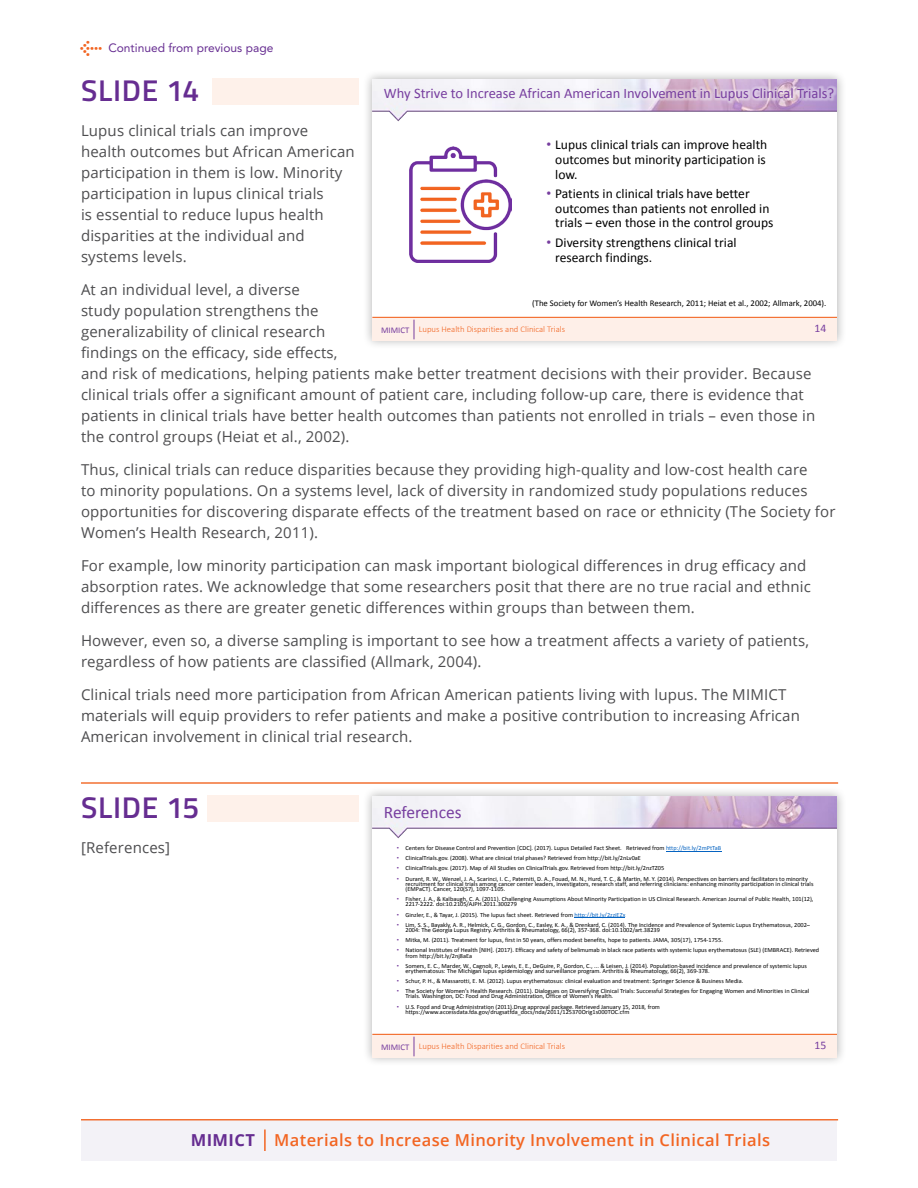
<style>
.page{position:relative;width:918px;height:1188px;background:#fff}
.page>*{position:absolute;margin:0;border:0;box-sizing:border-box;transform-origin:0 0}
.t1{font:600 30px "Titillium";letter-spacing:.025em;color:#662d91}
.t2{font:17.4px "Calibri";color:#773e9f}
.t3{font:600 16.5px "Open Sans";letter-spacing:.025em;color:#f26522}
.t4{font:15px/21px "Open Sans";letter-spacing:.01em;color:#4d4d4f}
.t5{font:14.55px "Calibri";color:#773e9f}
.t6{font:13.5px/14.7px "Calibri";color:#000}
.t7{font:12px "Avenir LT Std";color:#662d91}
.t8{font:11.55px "Calibri";color:#773e9f}
.t9{font:300 8.7px "Calibri";color:#f26522}
.t10{font:8.7px "Calibri";color:#000}
.t11{font:8.7px "Calibri";color:#773e9f}
.t12{font:6.3px/5.2px "Calibri";color:#000}
.s1{font-family:"Arial";color:#773e9f}
.s2{color:#0563c1}
.s3{font-weight:700;color:#662d91}
</style>
<div class="page">
<div style="left:81px;top:1120px;width:756px;height:41px;background:#f3f2f7"></div>
<hr style="left:264px;top:1130px;width:2px;height:21px;background:#f26522">
<div style="left:363px;top:69px;width:484px;height:281px;background:#000;opacity:.3"></div>
<div style="left:372px;top:79px;width:465px;height:261px;background:#fff"></div>
<div style="left:372px;top:318px;width:465px;height:22px;background:#feefe8"></div>
<svg style="left:414px;top:320px;width:1px;height:19px"></svg>
<hr style="left:372px;top:317px;width:465px;height:1px;background:#f26522">
<img style="left:372px;top:79px;width:465px;height:36px">
<img style="left:410px;top:146px;width:102px;height:117px">
<div style="left:363px;top:786px;width:484px;height:281px;background:#000;opacity:.3"></div>
<div style="left:372px;top:796px;width:465px;height:262px;background:#fff"></div>
<div style="left:372px;top:1035px;width:465px;height:23px;background:#feefe8"></div>
<img style="left:372px;top:796px;width:465px;height:43px">
<svg style="left:414px;top:1037px;width:1px;height:19px"></svg>
<hr style="left:372px;top:1034px;width:465px;height:1px;background:#f26522">
<hr style="left:666px;top:851px;width:55px;height:1px;background:#0563c1">
<hr style="left:575px;top:917px;width:50px;height:1px;background:#0563c1">
<hr style="left:81px;top:782px;width:757px;height:2px;background:#f26522">
<hr style="left:81px;top:1119px;width:757px;height:1px;background:#f26522">
<div style="left:213px;top:78px;width:146px;height:27px;background:#fef0e9"></div>
<div style="left:207px;top:795px;width:152px;height:27px;background:#fef0e9"></div>
<h3 class="t7" style="left:108px;top:41px;width:166px">Continued from previous page</h3>
<h1 class="t1" style="left:81px;top:67px;width:120px">SLIDE 14</h1>
<h3 class="t5" style="left:384px;top:84px;width:452px">Why Strive to Increase African American Involvement in Lupus Clinical Trials?</h3>
<h3 class="t6" style="left:555px;top:138px;width:214px;text-align:justify;text-indent:-9px"><span class="s1">•</span> Lupus clinical trials can improve health outcomes but minority participation is low.</h3>
<h3 class="t6" style="left:555px;top:186px;width:220px;text-indent:-9px"><span class="s1">•</span> Patients in clinical trials have better outcomes than patients not enrolled in trials – even those in the control groups</h3>
<h3 class="t6" style="left:555px;top:235px;width:183px;text-indent:-9px"><span class="s1">•</span> Diversity strengthens clinical trial research findings.</h3>
<p class="t4" style="left:81px;top:120px;width:275px">Lupus clinical trials can improve health outcomes but African American participation in them is low. Minority participation in lupus clinical trials<br>is essential to reduce lupus health disparities at the individual and systems levels.</p>
<p class="t4" style="left:81px;top:279px;width:736px">At an individual level, a diverse<br>study population strengthens the<br>generalizability of clinical research<br>findings on the efficacy, side effects,<br>and risk of medications, helping patients make better treatment decisions with their provider. Because clinical trials offer a significant amount of patient care, including follow-up care, there is evidence that patients in clinical trials have better health outcomes than patients not enrolled in trials – even those in the control groups (Heiat et al., 2002).</p>
<p class="t4" style="left:81px;top:459px;width:756px">Thus, clinical trials can reduce disparities because they providing high-quality and low-cost health care<br>to minority populations. On a systems level, lack of diversity in randomized study populations reduces opportunities for discovering disparate effects of the treatment based on race or ethnicity (The Society for Women’s Health Research, 2011).</p>
<p class="t4" style="left:81px;top:555px;width:731px">For example, low minority participation can mask important biological differences in drug efficacy and absorption rates. We acknowledge that some researchers posit that there are no true racial and ethnic differences as there are greater genetic differences within groups than between them.</p>
<h3 class="t4" style="left:81px;top:630px;width:730px">However, even so, a diverse sampling is important to see how a treatment affects a variety of patients, regardless of how patients are classified (Allmark, 2004).</h3>
<p class="t4" style="left:81px;top:684px;width:720px">Clinical trials need more participation from African American patients living with lupus. The MIMICT materials will equip providers to refer patients and make a positive contribution to increasing African<br>American involvement in clinical trial research.</p>
<h3 class="t10" style="left:532px;top:297px;width:296px">(The Society for Women’s Health Research, 2011; Heiat et al., 2002; Allmark, 2004).</h3>
<h3 class="t9" style="left:419px;top:324px;width:148px">Lupus Health Disparities and Clinical Trials</h3>
<h3 class="t8" style="left:815px;top:321px;width:13px">14</h3>
<h3 class="t11" style="left:381px;top:324px;width:30px">MIMICT</h3>
<h1 class="t1" style="left:81px;top:784px;width:120px">SLIDE 15</h1>
<h3 class="t4" style="left:81px;top:837px;width:91px">[References]</h3>
<h2 class="t2" style="left:384px;top:801px;width:79px">References</h2>
<p class="t12" style="left:397px;top:845px;width:326px"><span class="s1">•</span> Centers for Disease Control and Prevention [CDC]. (2017). Lupus Detailed Fact Sheet. Retrieved from <span class="s2">http://bit.ly/2mPtTaB</span></p>
<p class="t12" style="left:397px;top:856px;width:246px"><span class="s1">•</span> ClinicalTrials.gov. (2008). What are clinical trial phases? Retrieved from http://bit.ly/2nLv0aE</p>
<p class="t12" style="left:397px;top:866px;width:269px"><span class="s1">•</span> ClinicalTrials.gov. (2017). Map of All Studies on ClinicalTrials.gov. Retrieved from http://bit.ly/2nzTZ05</p>
<p class="t12" style="left:406px;top:876px;width:409px;text-indent:-9px"><span class="s1">•</span> Durant, R. W., Wenzel, J. A., Scarinci, I. C., Paterniti, D. A., Fouad, M. N., Hurd, T. C., &amp; Martin, M. Y. (2014). Perspectives on barriers and facilitators to minority recruitment for clinical trials among cancer center leaders, investigators, research staff, and referring clinicians: enhancing minority participation in clinical trials (EMPaCT). Cancer, 120(S7), 1097-1105.</p>
<p class="t12" style="left:406px;top:896px;width:410px;text-indent:-9px"><span class="s1">•</span> Fisher, J. A., &amp; Kalbaugh, C. A. (2011). Challenging Assumptions About Minority Participation in US Clinical Research. American Journal of Public Health, 101(12),<br>2217-2222. doi:10.2105/AJPH.2011.300279</p>
<p class="t12" style="left:397px;top:912px;width:230px"><span class="s1">•</span> Ginzler, E., &amp; Tayar, J. (2015). The lupus fact sheet. Retrieved from <span class="s2">http://bit.ly/2zziEZx</span></p>
<p class="t12" style="left:406px;top:922px;width:406px;text-indent:-9px"><span class="s1">•</span> Lim, S. S., Bayakly, A. R., Helmick, C. G., Gordon, C., Easley, K. A., &amp; Drenkard, C. (2014). The Incidence and Prevalence of Systemic Lupus Erythematosus, 2002–<br>2004: The Georgia Lupus Registry. Arthritis &amp; Rheumatology, 66(2), 357-368. doi:10.1002/art.38239</p>
<p class="t12" style="left:397px;top:937px;width:328px"><span class="s1">•</span> Mitka, M. (2011). Treatment for lupus, first in 50 years, offers modest benefits, hope to patients. JAMA, 305(17), 1754-1755.</p>
<p class="t12" style="left:406px;top:948px;width:415px;text-indent:-9px"><span class="s1">•</span> National Institutes of Health [NIH]. (2017). Efficacy and safety of belimumab in black race patients with systemic lupus erythematosus (SLE) (EMBRACE). Retrieved from http://bit.ly/2nj8aEa</p>
<p class="t12" style="left:406px;top:963px;width:403px;text-indent:-9px"><span class="s1">•</span> Somers, E. C., Marder, W., Cagnoli, P., Lewis, E. E., DeGuire, P., Gordon, C., ... &amp; Leisen, J. (2014). Population-based incidence and prevalence of systemic lupus erythematosus: The Michigan lupus epidemiology and surveillance program. Arthritis &amp; Rheumatology, 66(2), 369-378.</p>
<p class="t12" style="left:397px;top:978px;width:348px"><span class="s1">•</span> Schur, P. H., &amp; Massarotti, E. M. (2012). Lupus erythematosus: clinical evaluation and treatment: Springer Science &amp; Business Media.</p>
<p class="t12" style="left:406px;top:989px;width:405px;text-indent:-9px"><span class="s1">•</span> The Society for Women’s Health Research. (2011). Dialogues on Diversifying Clinical Trials: Successful Strategies for Engaging Women and Minorities in Clinical<br>Trials. Washington, DC: Food and Drug Administration, Office of Women’s Health.</p>
<p class="t12" style="left:406px;top:1004px;width:256px;text-indent:-9px"><span class="s1">•</span> U.S. Food and Drug Administration (2011).Drug approval package. Retrieved January 15, 2018, from https://www.accessdata.fda.gov/drugsatfda_docs/nda/2011/125370Orig1s000TOC.cfm</p>
<h3 class="t9" style="left:419px;top:1041px;width:148px">Lupus Health Disparities and Clinical Trials</h3>
<h3 class="t8" style="left:815px;top:1038px;width:13px">15</h3>
<h3 class="t11" style="left:381px;top:1041px;width:30px">MIMICT</h3>
<h3 class="t3" style="left:191px;top:1128px;width:581px"><span class="s3">MIMICT</span> Materials to Increase Minority Involvement in Clinical Trials</h3>
</div>
